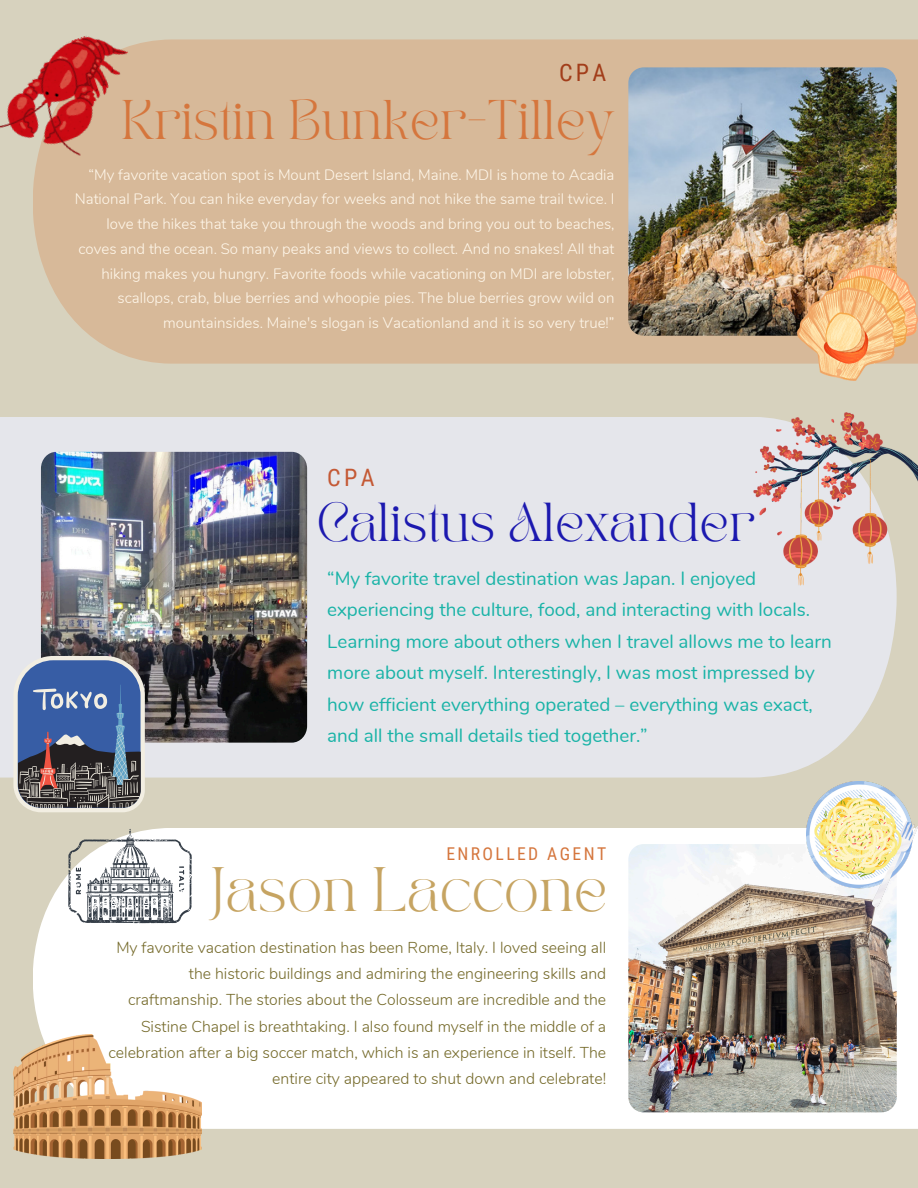
<style>
.page{position:relative;width:918px;height:1188px;background:#d7d2be}
.page>*{position:absolute;margin:0;border:0;box-sizing:border-box;transform-origin:0 0}
.t1{font:43.8px "TAN PEARL Regular";color:#c6a462}
.t2{font:39px "TAN PEARL Regular";color:#d5763d}
.t3{font:38.4px "TAN PEARL Regular";color:#1c19af}
.t4{font:24px "Roboto Condensed";color:#a23d1a}
.t5{font:24px "Roboto Condensed";color:#c45935}
.t6{font:18.9px/31.5px "Nunito";color:#19b3a7}
.t7{font:17.7px "Roboto Condensed";letter-spacing:.135em;color:#d5763d}
.t8{font:300 15.75px/26.1px "Nunito";color:#746929;text-align:right}
.t9{font:300 15px/24.8px "Nunito";color:#fff7ea;text-align:right}
</style>
<div class="page">
<div style="left:0;top:417px;width:897px;height:361px;background:#e5e6eb"></div>
<div style="left:33px;top:828px;width:885px;height:301px;background:#fff"></div>
<img style="left:41px;top:452px;width:266px;height:291px;border-radius:16px">
<img style="left:628px;top:844px;width:269px;height:268px;border-radius:15px">
<img style="left:754px;top:412px;width:164px;height:174px">
<svg style="left:13px;top:656px;width:132px;height:156px;background:#61708f"></svg>
<div style="left:33px;top:39px;width:885px;height:325px;background:#d7b999"></div>
<img style="left:628px;top:67px;width:269px;height:269px;border-radius:15px">
<img style="left:797px;top:266px;width:120px;height:114px">
<img style="left:0;top:36px;width:155px;height:146px">
<img style="left:13px;top:1034px;width:188px;height:125px">
<img style="left:806px;top:782px;width:112px;height:124px">
<svg style="left:68px;top:829px;width:124px;height:94px;background:#c8caca"></svg>
<p class="t4" style="left:559px;top:59px;width:49px">CPA</p>
<p class="t2" style="left:121px;top:99px;width:495px">Kristin Bunker-Tilley</p>
<h3 class="t9" style="left:75px;top:162px;width:541px">“My favorite vacation spot is Mount Desert Island, Maine. MDI is home to Acadia National Park. You can hike everyday for weeks and not hike the same trail twice. I love the hikes that take you through the woods and bring you out to beaches, coves and the ocean. So many peaks and views to collect. And no snakes! All that hiking makes you hungry. Favorite foods while vacationing on MDI are lobster, scallops, crab, blue berries and whoopie pies. The blue berries grow wild on mountainsides. Maine's slogan is Vacationland and it is so very true!”</h3>
<h1 class="t5" style="left:327px;top:464px;width:49px">CPA</h1>
<p class="t3" style="left:317px;top:501px;width:440px">Calistus Alexander</p>
<p class="t6" style="left:327px;top:563px;width:506px">“My favorite travel destination was Japan. I enjoyed experiencing the culture, food, and interacting with locals.<br>Learning more about others when I travel allows me to learn more about myself. Interestingly, I was most impressed by how efficient everything operated – everything was exact, and all the small details tied together.”</p>
<p class="t7" style="left:446px;top:844px;width:161px">ENROLLED AGENT</p>
<h4 class="t1" style="left:211px;top:867px;width:398px">Jason Laccone</h4>
<p class="t8" style="left:108px;top:935px;width:499px">My favorite vacation destination has been Rome, Italy. I loved seeing all the historic buildings and admiring the engineering skills and craftmanship. The stories about the Colosseum are incredible and the Sistine Chapel is breathtaking. I also found myself in the middle of a celebration after a big soccer match, which is an experience in itself. The entire city appeared to shut down and celebrate!</p>
</div>
